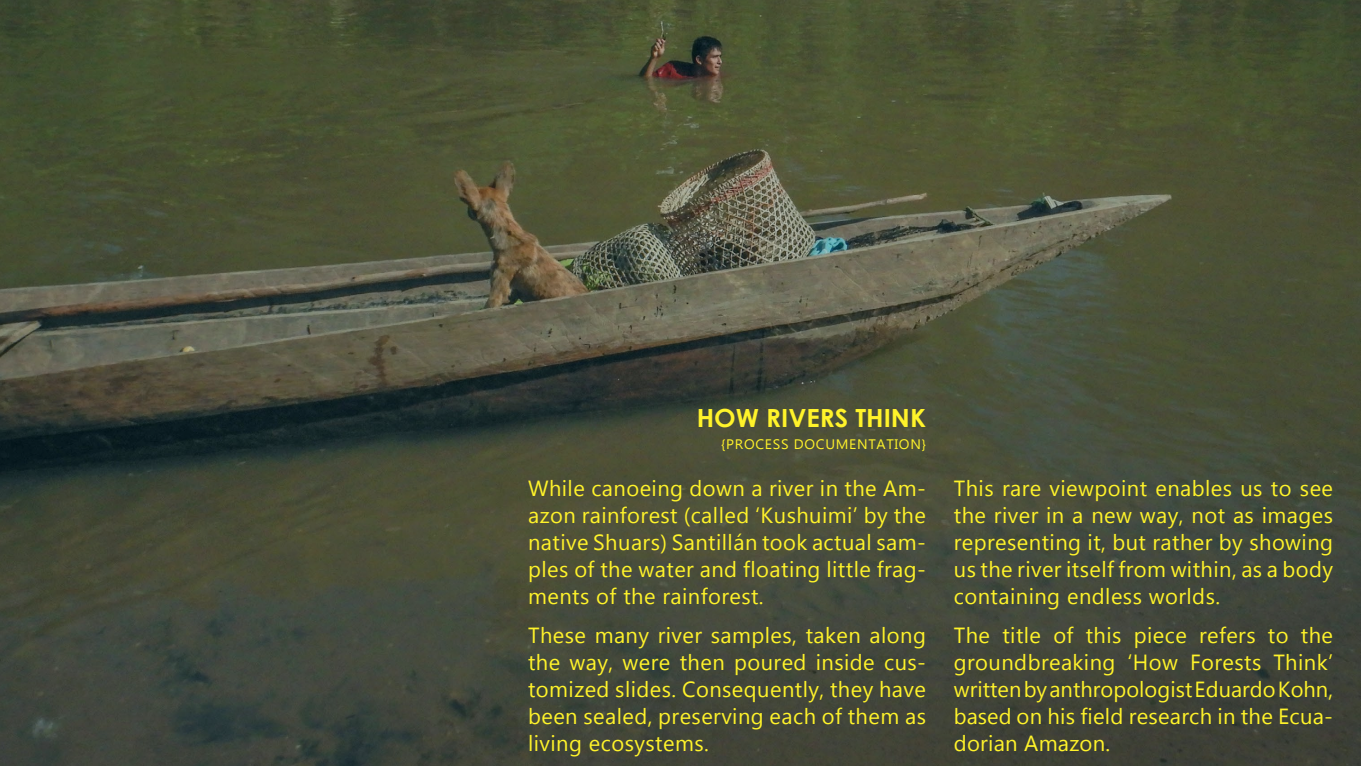
<style>
.page{position:relative;width:1361px;height:766px;background:#fff}
.page>*{position:absolute;margin:0;border:0;box-sizing:border-box;transform-origin:0 0}
.t1{font:700 25px "Century Gothic";color:#fff32a}
.t2{font:21.88px/26.9px "Myanmar Text";letter-spacing:.02em;color:#fff32a;text-align:justify}
.t3{font:13.75px "Myanmar Text";letter-spacing:.05em;color:#fff32a}
</style>
<div class="page">
<img style="left:0;top:0;width:1361px;height:765px">
<p class="t1" style="left:697px;top:398px;width:231px">HOW RIVERS THINK</p>
<p class="t3" style="left:721px;top:436px;width:206px">{PROCESS DOCUMENTATION}</p>
<p class="t2" style="left:528px;top:475px;width:399px">While canoeing down a river in the Am&shy;azon rainforest (called ‘Kushuimi’ by the native Shuars) Santillán took actual sam&shy;ples of the water and floating little frag&shy;ments of the rainforest.</p>
<p class="t2" style="left:528px;top:622px;width:399px">These many river samples, taken along the way, were then poured inside cus&shy;tomized slides. Consequently, they have been sealed, preserving each of them as living ecosystems.</p>
<p class="t2" style="left:954px;top:475px;width:381px">This rare viewpoint enables us to see the river in a new way, not as images representing it, but rather by showing us the river itself from within, as a body containing endless worlds.</p>
<p class="t2" style="left:954px;top:622px;width:381px">The title of this piece refers to the groundbreaking ‘How Forests Think’ written by anthropologist Eduardo Kohn, based on his field research in the Ecua&shy;dorian Amazon.</p>
</div>
